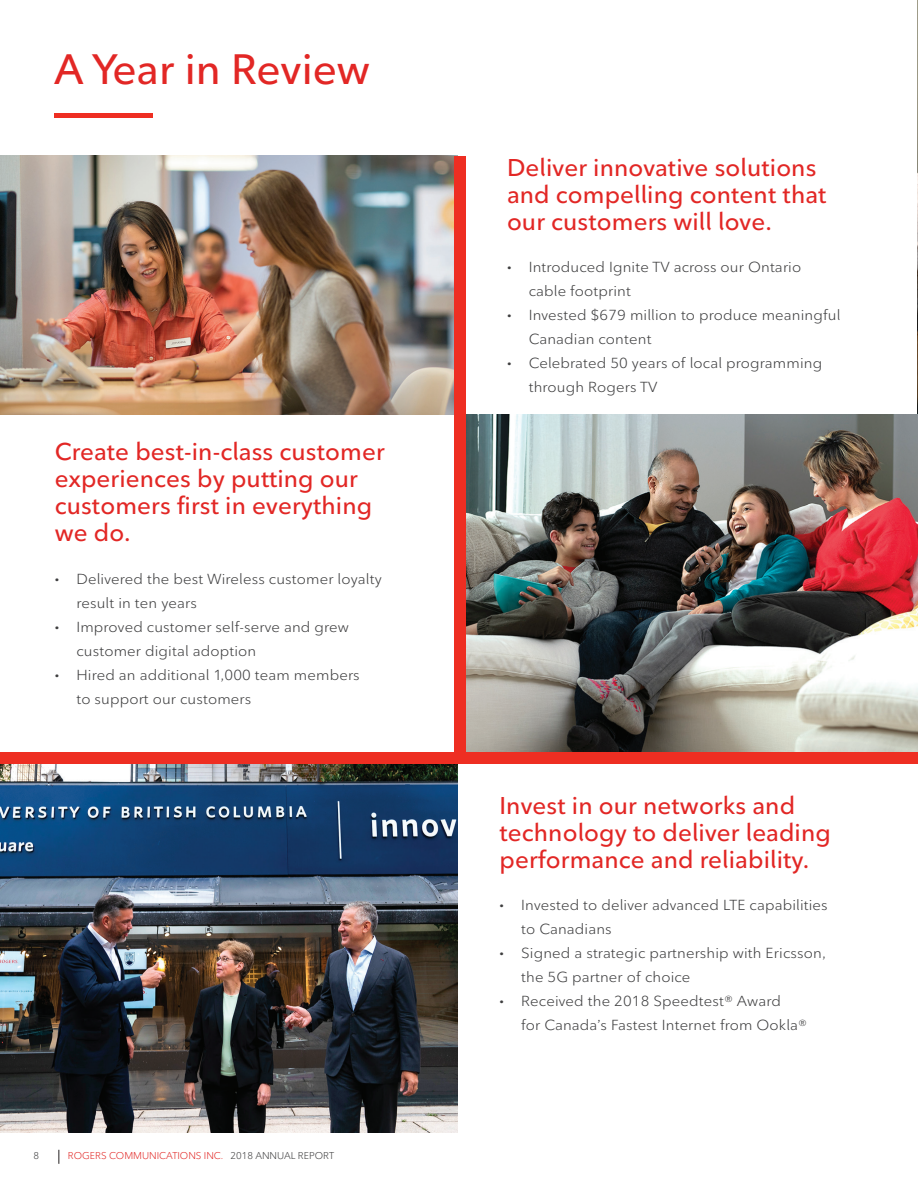
<style>
.page{position:relative;width:918px;height:1188px;background:#fff}
.page>*{position:absolute;margin:0;border:0;box-sizing:border-box;transform-origin:0 0}
.t1{font:600 42px "Ted Next";letter-spacing:-.005em;color:#e22725}
.t2{font:600 24px/27px "Ted Next";letter-spacing:.005em;color:#e22725}
.t3{font:14.4px "Ted Next";letter-spacing:.01em;color:#3e3e3f;scale:1.04 1}
.t4{font:9.75px "Ted Next";color:#e22725}
.t5{font:9.75px "Ted Next";color:#3e3e3f}
.s1{font-weight:700}
.s2{color:#3e3e3f}
</style>
<div class="page">
<img style="left:466px;top:414px;width:452px;height:338px">
<img style="left:0;top:156px;width:454px;height:259px">
<img style="left:917px;top:0;width:1px;height:414px">
<img style="left:0;top:764px;width:457px;height:368px">
<svg style="left:58px;top:1150px;width:1px;height:14px"></svg>
<div style="left:0;top:752px;width:918px;height:12px;background:#ee2e22"></div>
<div style="left:454px;top:156px;width:12px;height:602px;background:#ee2e22"></div>
<hr style="left:54px;top:114px;width:98px;height:4px;background:#ee2e22">
<h1 class="t1" style="left:54px;top:44px;width:318px">A Year in Review</h1>
<h2 class="t2" style="left:55px;top:438px;width:332px">Create best-in-class customer experiences by putting our customers first in everything we do.</h2>
<p class="t3" style="left:55px;top:571px;width:316px"><span class="s1">·</span> Delivered the best Wireless customer loyalty</p>
<p class="t3" style="left:76px;top:595px;width:117px">result in ten years</p>
<p class="t3" style="left:55px;top:619px;width:284px"><span class="s1">·</span> Improved customer self-serve and grew</p>
<p class="t3" style="left:76px;top:643px;width:174px">customer digital adoption</p>
<p class="t3" style="left:55px;top:667px;width:295px"><span class="s1">·</span> Hired an additional 1,000 team members</p>
<p class="t3" style="left:76px;top:691px;width:170px">to support our customers</p>
<p class="t5" style="left:34px;top:1150px;width:7px">8</p>
<p class="t4" style="left:68px;top:1150px;width:268px">ROGERS COMMUNICATIONS INC. <span class="s2">2018 ANNUAL REPORT</span></p>
<h2 class="t2" style="left:507px;top:154px;width:321px">Deliver innovative solutions and compelling content that our customers will love.</h2>
<p class="t3" style="left:507px;top:259px;width:284px"><span class="s1">·</span> Introduced Ignite TV across our Ontario</p>
<p class="t3" style="left:529px;top:283px;width:100px">cable footprint</p>
<p class="t3" style="left:507px;top:307px;width:322px"><span class="s1">·</span> Invested $679 million to produce meaningful</p>
<p class="t3" style="left:529px;top:331px;width:120px">Canadian content</p>
<p class="t3" style="left:507px;top:355px;width:305px"><span class="s1">·</span> Celebrated 50 years of local programming</p>
<p class="t3" style="left:529px;top:379px;width:125px">through Rogers TV</p>
<h2 class="t2" style="left:500px;top:792px;width:333px">Invest in our networks and technology to deliver leading performance and reliability.</h2>
<p class="t3" style="left:499px;top:897px;width:317px"><span class="s1">·</span> Invested to deliver advanced LTE capabilities</p>
<p class="t3" style="left:521px;top:921px;width:89px">to Canadians</p>
<p class="t3" style="left:500px;top:945px;width:315px"><span class="s1">·</span> Signed a strategic partnership with Ericsson,</p>
<p class="t3" style="left:521px;top:969px;width:164px">the 5G partner of choice</p>
<p class="t3" style="left:500px;top:993px;width:272px"><span class="s1">·</span> Received the 2018 Speedtest® Award</p>
<p class="t3" style="left:521px;top:1017px;width:277px">for Canada’s Fastest Internet from Ookla®</p>
</div>
